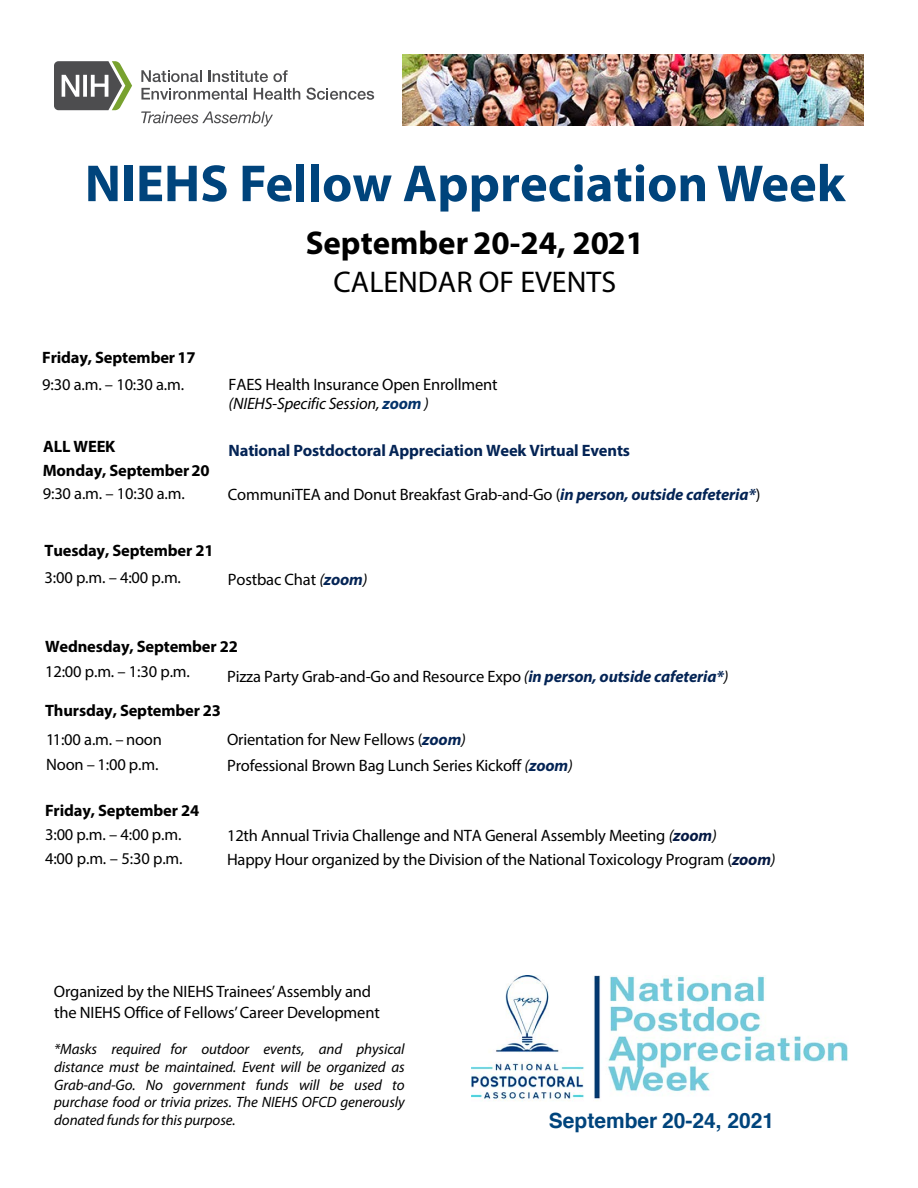
<style>
.page{position:relative;width:918px;height:1188px;background:#fff}
.page>*{position:absolute;margin:0;border:0;box-sizing:border-box;transform-origin:0 0}
.t1{font:700 52.5px "Myriad Pro";color:#00447c}
.t2{font:700 33px "Myriad Pro";color:#000}
.t3{font:30px "Myriad Pro";color:#000}
.t4{font:700 21px "Helvetica";color:#00447c}
.t5{font:16.5px/21.1px "Myriad Pro";letter-spacing:-.01em;color:#000}
.t6{font:700 16.5px "Myriad Pro";letter-spacing:-.01em;color:#000}
.t7{font:700 16.5px "Myriad Pro";letter-spacing:-.01em;color:#042455}
.t8{font:italic 16.5px "Myriad Pro";letter-spacing:-.01em;color:#000}
.t9{font:italic 15px/17.9px "Myriad Pro";letter-spacing:-.01em;color:#000;text-align:justify}
.s1{font-weight:700;color:#033269}
.s2{font-weight:700;font-style:italic;color:#042455}
.s3{font-style:italic}
.s4{font-weight:700;font-style:italic;color:#051943}
</style>
<div class="page">
<img style="left:403px;top:54px;width:461px;height:71px">
<svg style="left:54px;top:61px;width:78px;height:49px"></svg>
<svg style="left:141px;top:70px;width:61px;height:12px"></svg>
<svg style="left:208px;top:70px;width:80px;height:12px"></svg>
<svg style="left:141px;top:88px;width:106px;height:12px"></svg>
<svg style="left:254px;top:88px;width:46px;height:12px"></svg>
<svg style="left:306px;top:88px;width:68px;height:12px"></svg>
<svg style="left:141px;top:111px;width:132px;height:16px"></svg>
<img style="left:472px;top:975px;width:376px;height:126px">
<h1 class="t1" style="left:85px;top:149px;width:762px">NIEHS Fellow Appreciation Week</h1>
<h1 class="t2" style="left:306px;top:222px;width:340px">September 20-24, 2021</h1>
<h2 class="t3" style="left:334px;top:264px;width:284px">CALENDAR OF EVENTS</h2>
<p class="t6" style="left:42px;top:347px;width:155px">Friday, September 17</p>
<p class="t5" style="left:42px;top:373px;width:143px">9:30 a.m. – 10:30 a.m.</p>
<p class="t5" style="left:229px;top:373px;width:271px">FAES Health Insurance Open Enrollment</p>
<p class="t8" style="left:229px;top:394px;width:202px">(NIEHS-Specific Session, <span class="s1">zoom</span> )</p>
<h3 class="t6" style="left:43px;top:436px;width:74px">ALL WEEK</h3>
<h3 class="t7" style="left:229px;top:439px;width:403px">National Postdoctoral Appreciation Week Virtual Events</h3>
<p class="t6" style="left:43px;top:459px;width:168px">Monday, September 20</p>
<p class="t5" style="left:43px;top:483px;width:143px">9:30 a.m. – 10:30 a.m.</p>
<p class="t5" style="left:228px;top:484px;width:534px">CommuniTEA and Donut Breakfast Grab-and-Go (<span class="s2">in person, outside cafeteria*</span>)</p>
<h4 class="t6" style="left:45px;top:539px;width:170px">Tuesday, September 21</h4>
<p class="t5" style="left:45px;top:566px;width:138px">3:00 p.m. – 4:00 p.m.</p>
<p class="t5" style="left:228px;top:568px;width:141px">Postbac Chat <span class="s3">(</span><span class="s2">zoom</span><span class="s3">)</span></p>
<p class="t6" style="left:45px;top:635px;width:194px">Wednesday, September 22</p>
<p class="t5" style="left:45px;top:661px;width:146px">12:00 p.m. – 1:30 p.m.</p>
<p class="t5" style="left:227px;top:666px;width:503px">Pizza Party Grab-and-Go and Resource Expo <span class="s3">(</span><span class="s2">in person, outside cafeteria*</span><span class="s3">)</span></p>
<p class="t6" style="left:45px;top:700px;width:178px">Thursday, September 23</p>
<p class="t5" style="left:46px;top:729px;width:117px">11:00 a.m. – noon</p>
<p class="t5" style="left:227px;top:728px;width:240px">Orientation for New Fellows (<span class="s2">zoom</span><span class="s3">)</span></p>
<p class="t5" style="left:46px;top:754px;width:114px">Noon – 1:00 p.m.</p>
<p class="t5" style="left:227px;top:754px;width:347px">Professional Brown Bag Lunch Series Kickoff <span class="s3">(</span><span class="s2">zoom</span><span class="s3">)</span></p>
<p class="t6" style="left:45px;top:799px;width:156px">Friday, September 24</p>
<p class="t5" style="left:45px;top:824px;width:138px">3:00 p.m. – 4:00 p.m.</p>
<p class="t5" style="left:227px;top:824px;width:491px">12th Annual Trivia Challenge and NTA General Assembly Meeting <span class="s3">(</span><span class="s4">zoom</span><span class="s3">)</span></p>
<p class="t5" style="left:45px;top:847px;width:139px">4:00 p.m. – 5:30 p.m.</p>
<p class="t5" style="left:227px;top:849px;width:550px">Happy Hour organized by the Division of the National Toxicology Program (<span class="s4">zoom</span><span class="s3">)</span></p>
<p class="t5" style="left:54px;top:980px;width:327px">Organized by the NIEHS Trainees’ Assembly and the NIEHS Office of Fellows’ Career Development</p>
<p class="t9" style="left:54px;top:1040px;width:352px">*Masks required for outdoor events, and physical distance must be maintained. Event will be organized as Grab-and-Go. No government funds will be used to purchase food or trivia prizes. The NIEHS OFCD generously donated funds for this purpose.</p>
<p class="t4" style="left:549px;top:1103px;width:227px">September 20-24, 2021</p>
</div>
